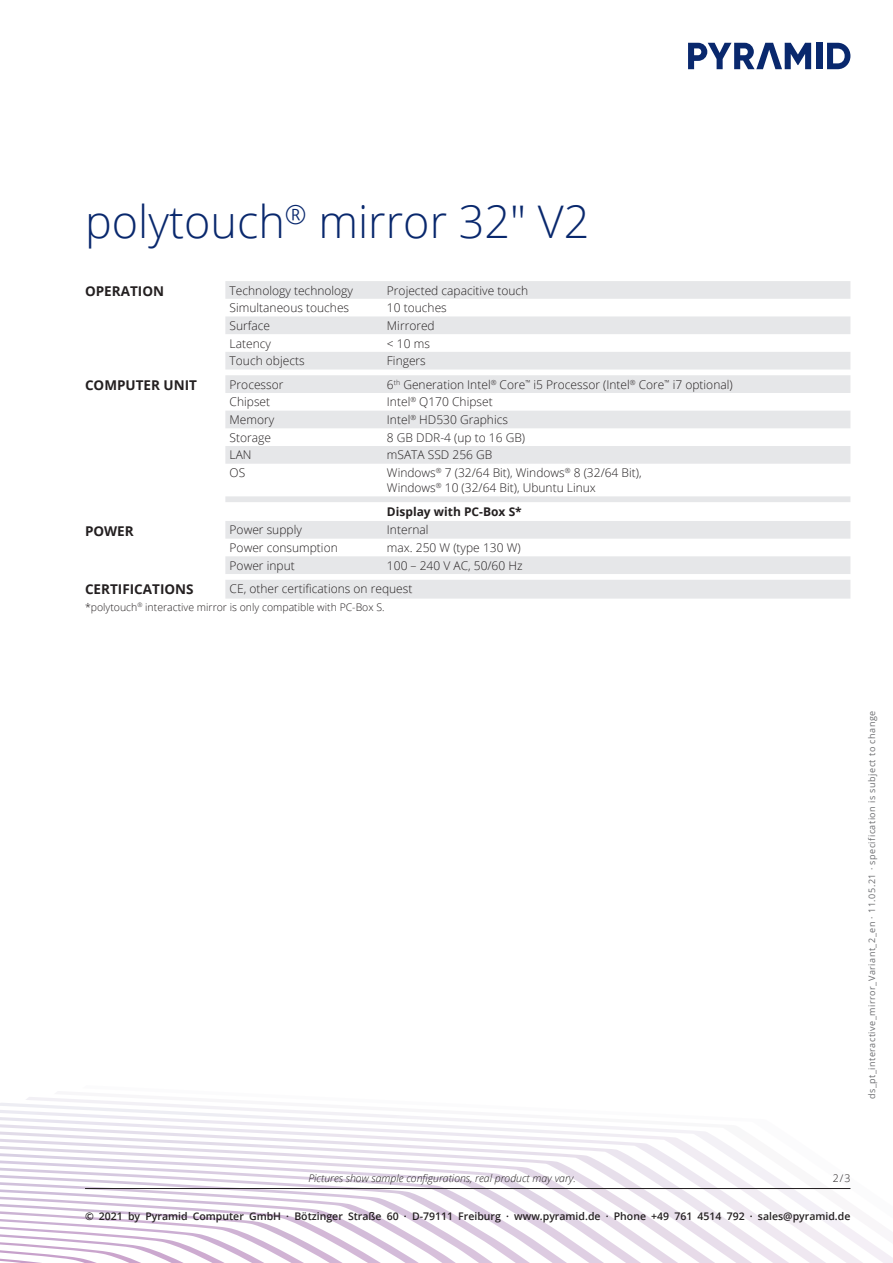
<style>
.page{position:relative;width:893px;height:1263px;background:#fff}
.page>*{position:absolute;margin:0;border:0;box-sizing:border-box;transform-origin:0 0}
.t1{font:300 45px "Open Sans";color:#09286d}
.Spalte_links{font:700 13.5px "Open Sans";color:#231f20}
.Tabelle_PY{font:300 12px/15px "Open Sans";color:#231f20}
.Tabelle_PY-2{font:700 12px "Open Sans";color:#231f20}
.t2{font:600 10.5px "Open Sans";color:#231f20}
.Spalte_links-2{font:300 10.5px "Open Sans";color:#231f20}
.t3{font:italic 300 10.5px "Open Sans";color:#231f20}
.t4{font:9px "Open Sans";letter-spacing:.055em;color:#6c6d70}
</style>
<div class="page">
<svg style="left:0;top:1103px;width:25px;height:160px"></svg>
<svg style="left:25px;top:1097px;width:868px;height:166px"></svg>
<svg style="left:54px;top:1097px;width:839px;height:161px"></svg>
<svg style="left:82px;top:1097px;width:811px;height:156px"></svg>
<svg style="left:111px;top:1097px;width:782px;height:150px"></svg>
<hr style="left:85px;top:1188px;width:765px;height:1px;background:#231f20">
<svg style="left:688px;top:43px;width:123px;height:26px"></svg>
<div style="left:816px;top:43px;width:6px;height:26px;background:#09286d"></div>
<svg style="left:827px;top:43px;width:23px;height:26px"></svg>
<svg style="left:225px;top:281px;width:625px;height:318px;fill:#ebeced"></svg>
<h1 class="t1" style="left:85px;top:191px;width:506px">polytouch<sup>®</sup> mirror 32" V2</h1>
<p class="Spalte_links" style="left:85px;top:281px;width:81px">OPERATION</p>
<p class="Tabelle_PY" style="left:230px;top:282px;width:125px">Technology technology</p>
<p class="Tabelle_PY" style="left:387px;top:282px;width:143px">Projected capacitive touch</p>
<p class="Tabelle_PY" style="left:230px;top:300px;width:121px">Simultaneous touches</p>
<p class="Tabelle_PY" style="left:387px;top:300px;width:61px">10 touches</p>
<p class="Tabelle_PY" style="left:230px;top:318px;width:42px">Surface</p>
<p class="Tabelle_PY" style="left:387px;top:318px;width:49px">Mirrored</p>
<p class="Tabelle_PY" style="left:230px;top:335px;width:43px">Latency</p>
<p class="Tabelle_PY" style="left:387px;top:335px;width:44px">&lt; 10 ms</p>
<p class="Tabelle_PY" style="left:230px;top:353px;width:77px">Touch objects</p>
<p class="Tabelle_PY" style="left:387px;top:353px;width:40px">Fingers</p>
<p class="Spalte_links" style="left:85px;top:375px;width:114px">COMPUTER UNIT</p>
<p class="Tabelle_PY" style="left:230px;top:376px;width:55px">Processor</p>
<p class="Tabelle_PY" style="left:387px;top:376px;width:347px">6<sup>th</sup> Generation Intel<sup>®</sup> Core<sup>™</sup> i5 Processor (Intel<sup>®</sup> Core<sup>™</sup> i7 optional)</p>
<p class="Tabelle_PY" style="left:230px;top:394px;width:42px">Chipset</p>
<p class="Tabelle_PY" style="left:387px;top:394px;width:107px">Intel<sup>®</sup> Q170 Chipset</p>
<p class="Tabelle_PY" style="left:230px;top:412px;width:46px">Memory</p>
<p class="Tabelle_PY" style="left:387px;top:412px;width:123px">Intel<sup>®</sup> HD530 Graphics</p>
<p class="Tabelle_PY" style="left:230px;top:430px;width:43px">Storage</p>
<p class="Tabelle_PY" style="left:387px;top:430px;width:140px">8 GB DDR-4 (up to 16 GB)</p>
<p class="Tabelle_PY" style="left:230px;top:447px;width:24px">LAN</p>
<p class="Tabelle_PY" style="left:387px;top:447px;width:107px">mSATA SSD 256 GB</p>
<p class="Tabelle_PY" style="left:230px;top:465px;width:17px">OS</p>
<p class="Tabelle_PY" style="left:387px;top:465px;width:256px">Windows<sup>®</sup> 7 (32/64 Bit), Windows<sup>®</sup> 8 (32/64 Bit),<br>Windows<sup>®</sup> 10 (32/64 Bit), Ubuntu Linux</p>
<p class="Tabelle_PY-2" style="left:387px;top:503px;width:136px">Display with PC-Box S*</p>
<p class="Spalte_links" style="left:85px;top:521px;width:50px">POWER</p>
<p class="Tabelle_PY" style="left:230px;top:522px;width:74px">Power supply</p>
<p class="Tabelle_PY" style="left:387px;top:522px;width:43px">Internal</p>
<p class="Tabelle_PY" style="left:230px;top:540px;width:110px">Power consumption</p>
<p class="Tabelle_PY" style="left:387px;top:540px;width:135px">max. 250 W (type 130 W)</p>
<p class="Tabelle_PY" style="left:230px;top:558px;width:67px">Power input</p>
<p class="Tabelle_PY" style="left:387px;top:558px;width:137px">100 – 240 V AC, 50/60 Hz</p>
<p class="Spalte_links" style="left:85px;top:580px;width:110px">CERTIFICATIONS</p>
<p class="Tabelle_PY" style="left:230px;top:581px;width:184px">CE, other certifications on request</p>
<p class="Spalte_links-2" style="left:85px;top:600px;width:301px">*polytouch<sup>®</sup> interactive mirror is only compatible with PC-Box S.</p>
<p class="t4" style="left:866px;top:1099px;width:390px;rotate:-90deg">ds_pt_interactive_mirror_Variant_2_en · 11.05.21 · specification is subject to change</p>
<p class="t3" style="left:308px;top:1171px;width:269px">Pictures show sample configurations, real product may vary.</p>
<p class="Spalte_links-2" style="left:833px;top:1170px;width:19px">2/3</p>
<p class="t2" style="left:85px;top:1209px;width:767px">© 2021 by Pyramid Computer GmbH · Bötzinger Straße 60 · D-79111 Freiburg · www.pyramid.de · Phone +49 761 4514 792 · sales@pyramid.de</p>
</div>
